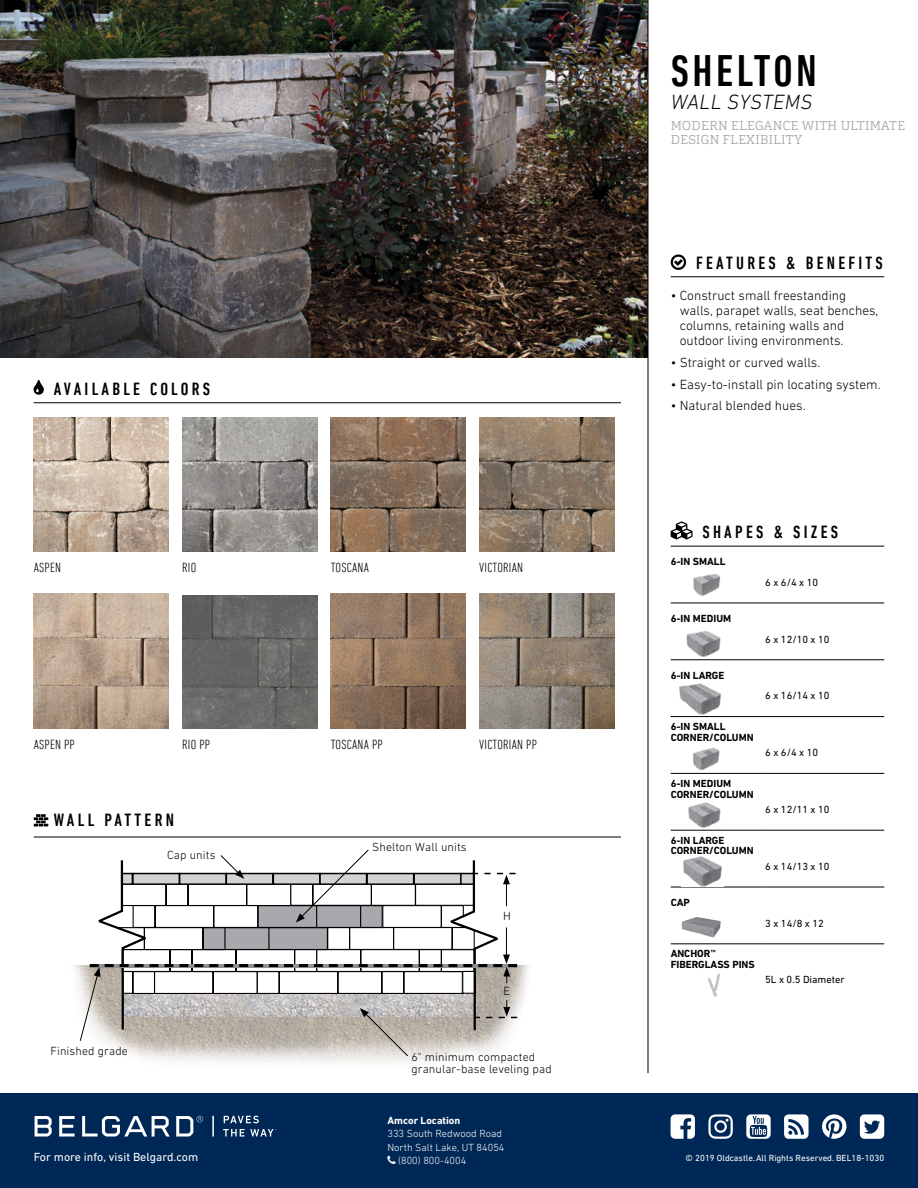
<style>
.page{position:relative;width:918px;height:1188px;background:#fff}
.page>*{position:absolute;margin:0;border:0;box-sizing:border-box;transform-origin:0 0}
.t1{font:500 condensed 45px "DIN Next LT Pro";letter-spacing:.08em;color:#000}
.t2{font:italic 300 21px "DIN Next LT Pro";letter-spacing:.02em;color:#000}
.t3{font:500 condensed 18px "DIN Next LT Pro";letter-spacing:.18em;color:#000}
.t4{font:300 13.5px/15px "DIN Next LT Pro";color:#000}
.t5{font:300 condensed 13.5px "DIN Next LT Pro";letter-spacing:.02em;color:#000}
.t6{font:300 12.75px/14.2px "Cargan";letter-spacing:.03em;color:#a3a9ad}
.t7{font:300 12px/12px "DIN Next W1 G";letter-spacing:.01em;color:#000}
.t8{font:12px "DIN Next LT Pro";color:#fff}
.t9{font:700 10.5px/10.5px "DIN Next LT Pro";color:#000}
.t10{font:10.5px "DIN Next LT Pro";color:#000}
.t11{font:300 10.5px "DIN Next LT Pro";color:#fff}
.t12{font:700 10.5px "DIN Next LT Pro";color:#fff}
.t13{font:9px "DIN Next LT Pro";color:#fff}
</style>
<div class="page">
<img style="left:0;top:0;width:648px;height:357px">
<div style="left:0;top:1094px;width:918px;height:94px;background:#002856"></div>
<hr style="left:648px;top:0;width:1px;height:1073px;background:#000">
<svg style="left:822px;top:1114px;width:24px;height:25px"></svg>
<hr style="left:671px;top:277px;width:213px;height:1px;background:#000">
<svg style="left:671px;top:254px;width:15px;height:16px"></svg>
<svg style="left:671px;top:521px;width:22px;height:18px"></svg>
<hr style="left:34px;top:402px;width:587px;height:1px;background:#000">
<svg style="left:34px;top:380px;width:10px;height:15px"></svg>
<svg style="left:708px;top:1114px;width:25px;height:25px"></svg>
<svg style="left:671px;top:1114px;width:24px;height:25px"></svg>
<svg style="left:860px;top:1114px;width:24px;height:25px"></svg>
<svg style="left:746px;top:1114px;width:25px;height:25px"></svg>
<svg style="left:784px;top:1114px;width:25px;height:25px"></svg>
<img style="left:34px;top:417px;width:135px;height:135px">
<img style="left:182px;top:417px;width:135px;height:135px">
<img style="left:331px;top:417px;width:135px;height:135px">
<hr style="left:34px;top:837px;width:587px;height:1px;background:#000">
<svg style="left:34px;top:814px;width:14px;height:12px"></svg>
<img style="left:36px;top:966px;width:525px;height:128px">
<svg style="left:79px;top:849px;width:438px;height:208px"></svg>
<img style="left:479px;top:417px;width:135px;height:135px">
<hr style="left:671px;top:546px;width:94px;height:1px;background:#000">
<hr style="left:765px;top:546px;width:119px;height:1px;background:#000">
<hr style="left:671px;top:603px;width:94px;height:1px;background:#000">
<hr style="left:765px;top:603px;width:119px;height:1px;background:#000">
<hr style="left:671px;top:660px;width:94px;height:1px;background:#000">
<hr style="left:765px;top:660px;width:119px;height:1px;background:#000">
<hr style="left:671px;top:716px;width:94px;height:1px;background:#000">
<hr style="left:765px;top:716px;width:119px;height:1px;background:#000">
<hr style="left:671px;top:773px;width:94px;height:1px;background:#000">
<hr style="left:765px;top:773px;width:119px;height:1px;background:#000">
<hr style="left:671px;top:830px;width:94px;height:1px;background:#000">
<hr style="left:765px;top:830px;width:119px;height:1px;background:#000">
<hr style="left:671px;top:887px;width:94px;height:1px;background:#000">
<hr style="left:765px;top:887px;width:119px;height:1px;background:#000">
<hr style="left:671px;top:944px;width:94px;height:1px;background:#000">
<hr style="left:765px;top:944px;width:119px;height:1px;background:#000">
<img style="left:682px;top:917px;width:14px;height:9px">
<img style="left:708px;top:973px;width:12px;height:24px">
<img style="left:693px;top:573px;width:28px;height:23px">
<img style="left:686px;top:631px;width:35px;height:26px">
<img style="left:679px;top:683px;width:42px;height:31px">
<img style="left:683px;top:856px;width:39px;height:30px">
<img style="left:688px;top:802px;width:33px;height:26px">
<img style="left:693px;top:747px;width:27px;height:23px">
<img style="left:34px;top:594px;width:135px;height:135px">
<img style="left:182px;top:595px;width:135px;height:134px">
<img style="left:331px;top:594px;width:135px;height:135px">
<img style="left:479px;top:594px;width:135px;height:135px">
<svg style="left:224px;top:1116px;width:35px;height:7px"></svg>
<svg style="left:35px;top:1116px;width:17px;height:21px"></svg>
<svg style="left:59px;top:1116px;width:16px;height:21px"></svg>
<svg style="left:82px;top:1116px;width:88px;height:21px"></svg>
<svg style="left:176px;top:1116px;width:27px;height:21px"></svg>
<hr style="left:212px;top:1116px;width:2px;height:21px;background:#fff">
<svg style="left:223px;top:1129px;width:53px;height:8px"></svg>
<h1 class="t1" style="left:671px;top:46px;width:148px">SHELTON</h1>
<h2 class="t2" style="left:671px;top:89px;width:143px">WALL SYSTEMS</h2>
<p class="t6" style="left:671px;top:118px;width:236px">MODERN ELEGANCE WITH ULTIMATE<br>DESIGN FLEXIBILITY</p>
<h3 class="t3" style="left:54px;top:378px;width:158px">AVAILABLE COLORS</h3>
<p class="t5" style="left:34px;top:560px;width:29px">ASPEN</p>
<p class="t5" style="left:182px;top:560px;width:16px">RIO</p>
<p class="t5" style="left:331px;top:560px;width:40px">TOSCANA</p>
<p class="t5" style="left:479px;top:560px;width:45px">VICTORIAN</p>
<p class="t5" style="left:34px;top:737px;width:43px">ASPEN PP</p>
<p class="t5" style="left:182px;top:737px;width:29px">RIO PP</p>
<p class="t5" style="left:331px;top:737px;width:54px">TOSCANA PP</p>
<p class="t5" style="left:479px;top:737px;width:59px">VICTORIAN PP</p>
<h3 class="t3" style="left:54px;top:810px;width:122px">WALL PATTERN</h3>
<p class="t7" style="left:167px;top:848px;width:50px">Cap units</p>
<p class="t7" style="left:50px;top:1045px;width:79px">Finished grade</p>
<p class="t7" style="left:372px;top:841px;width:96px">Shelton Wall units</p>
<p class="t7" style="left:503px;top:910px;width:9px">H</p>
<p class="t7" style="left:503px;top:985px;width:8px">E</p>
<p class="t7" style="left:411px;top:1051px;width:142px">6" minimum compacted granular-base leveling pad</p>
<h3 class="t3" style="left:696px;top:252px;width:188px">FEATURES &amp; BENEFITS</h3>
<p class="t4" style="left:680px;top:288px;width:200px;text-indent:-9px">• Construct small freestanding walls, parapet walls, seat benches, columns, retaining walls and outdoor living environments.</p>
<p class="t4" style="left:671px;top:355px;width:151px">• Straight or curved walls.</p>
<p class="t4" style="left:671px;top:376px;width:211px">• Easy-to-install pin locating system.</p>
<p class="t4" style="left:671px;top:398px;width:136px">• Natural blended hues.</p>
<h3 class="t3" style="left:703px;top:522px;width:137px">SHAPES &amp; SIZES</h3>
<p class="t9" style="left:671px;top:556px;width:56px">6-IN SMALL</p>
<p class="t10" style="left:765px;top:576px;width:54px">6 x 6/4 x 10</p>
<p class="t9" style="left:671px;top:613px;width:62px">6-IN MEDIUM</p>
<p class="t9" style="left:671px;top:670px;width:55px">6-IN LARGE</p>
<p class="t9" style="left:671px;top:721px;width:84px">6-IN SMALL<br>CORNER/COLUMN</p>
<p class="t9" style="left:671px;top:778px;width:84px">6-IN MEDIUM<br>CORNER/COLUMN</p>
<p class="t9" style="left:671px;top:835px;width:84px">6-IN LARGE<br>CORNER/COLUMN</p>
<p class="t10" style="left:765px;top:633px;width:66px">6 x 12/10 x 10</p>
<p class="t10" style="left:765px;top:690px;width:66px">6 x 16/14 x 10</p>
<p class="t10" style="left:765px;top:746px;width:54px">6 x 6/4 x 10</p>
<p class="t10" style="left:765px;top:803px;width:66px">6 x 12/11 x 10</p>
<p class="t10" style="left:765px;top:860px;width:66px">6 x 14/13 x 10</p>
<p class="t9" style="left:671px;top:897px;width:21px">CAP</p>
<p class="t9" style="left:671px;top:949px;width:86px">ANCHOR<sup>™<br></sup>FIBERGLASS PINS</p>
<p class="t10" style="left:765px;top:917px;width:60px">3 x 14/8 x 12</p>
<p class="t10" style="left:765px;top:974px;width:81px">5L x 0.5 Diameter</p>
<p class="t12" style="left:387px;top:1114px;width:74px">Amcor Location</p>
<p class="t11" style="left:387px;top:1127px;width:116px">333 South Redwood Road</p>
<p class="t11" style="left:387px;top:1141px;width:119px">North Salt Lake, UT 84054</p>
<p class="t11" style="left:398px;top:1154px;width:70px">(800) 800-4004</p>
<p class="t8" style="left:34px;top:1150px;width:166px">For more info, visit Belgard.com</p>
<p class="t13" style="left:686px;top:1153px;width:200px">© 2019 Oldcastle.All Rights Reserved. BEL18-1030</p>
</div>
